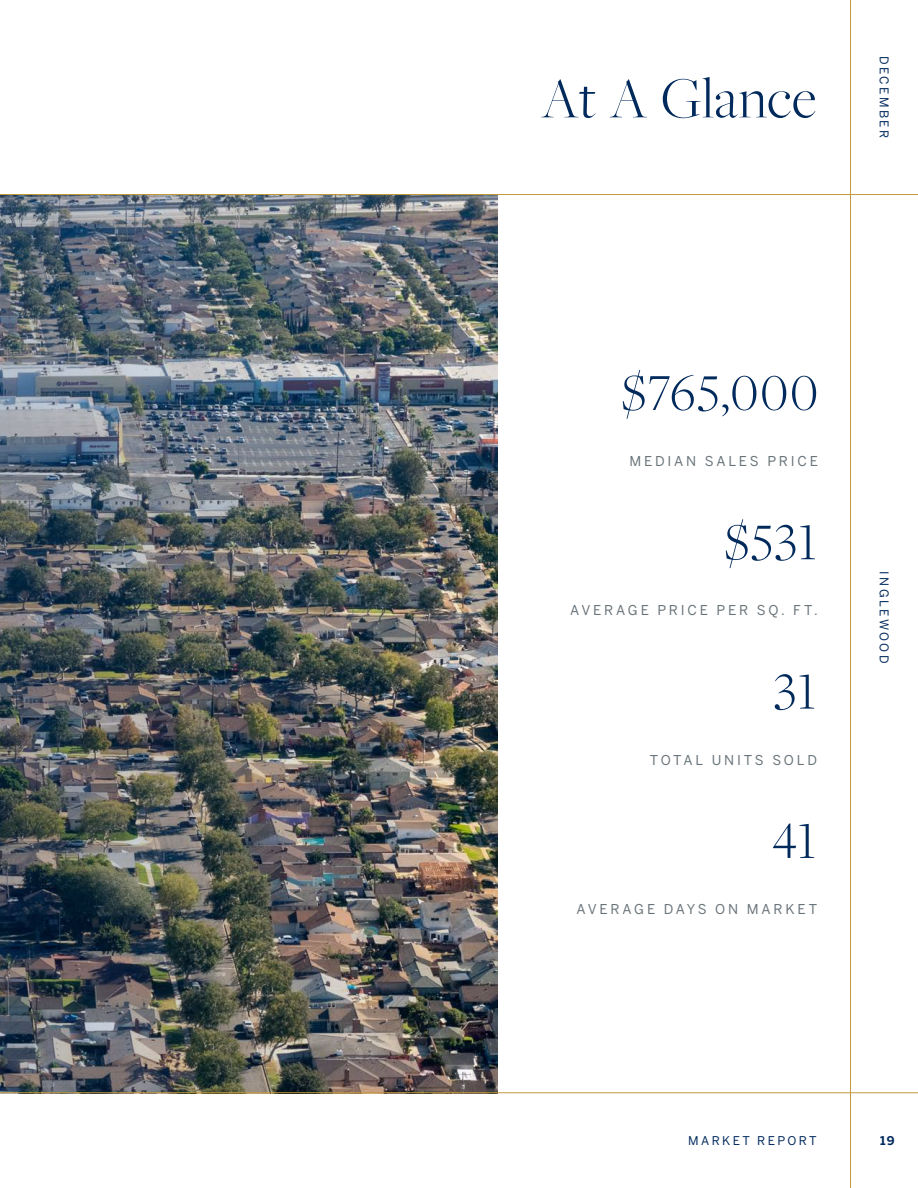
<style>
.page{position:relative;width:918px;height:1188px;background:#fff}
.page>*{position:absolute;margin:0;border:0;box-sizing:border-box;transform-origin:0 0}
.t1{font:300 60px "Freight Big Pro";letter-spacing:.01em;color:#00295c}
.t2{font:300 54px "Freight Disp Pro";letter-spacing:.01em;color:#00295c}
.t3{font:13.5px "Benton Sans";letter-spacing:.205em;color:#687379}
.t4{font:12px "Benton Sans";letter-spacing:.2em;color:#00295c}
.t5{font:700 12px "Benton Sans";color:#00295c}
</style>
<div class="page">
<img style="left:0;top:195px;width:497px;height:897px">
<hr style="left:850px;top:0;width:1px;height:1188px;background:#c19b3d">
<hr style="left:0;top:1092px;width:918px;height:1px;background:#c19b3d">
<hr style="left:0;top:194px;width:918px;height:1px;background:#c19b3d">
<h1 class="t1" style="left:541px;top:60px;width:277px">At A Glance</h1>
<p class="t4" style="left:891px;top:56px;width:84px;rotate:90deg">DECEMBER</p>
<h2 class="t2" style="left:622px;top:358px;width:198px">$765,000</h2>
<p class="t3" style="left:630px;top:453px;width:190px">MEDIAN SALES PRICE</p>
<h2 class="t2" style="left:725px;top:507px;width:95px">$531</h2>
<p class="t3" style="left:570px;top:603px;width:249px">AVERAGE PRICE PER SQ. FT.</p>
<h2 class="t2" style="left:773px;top:656px;width:45px">31</h2>
<p class="t3" style="left:650px;top:752px;width:169px">TOTAL UNITS SOLD</p>
<h2 class="t2" style="left:772px;top:806px;width:46px">41</h2>
<p class="t3" style="left:577px;top:901px;width:242px">AVERAGE DAYS ON MARKET</p>
<p class="t4" style="left:891px;top:571px;width:93px;rotate:90deg">INGLEWOOD</p>
<p class="t4" style="left:688px;top:1133px;width:130px">MARKET REPORT</p>
<p class="t5" style="left:880px;top:1133px;width:16px">19</p>
</div>
